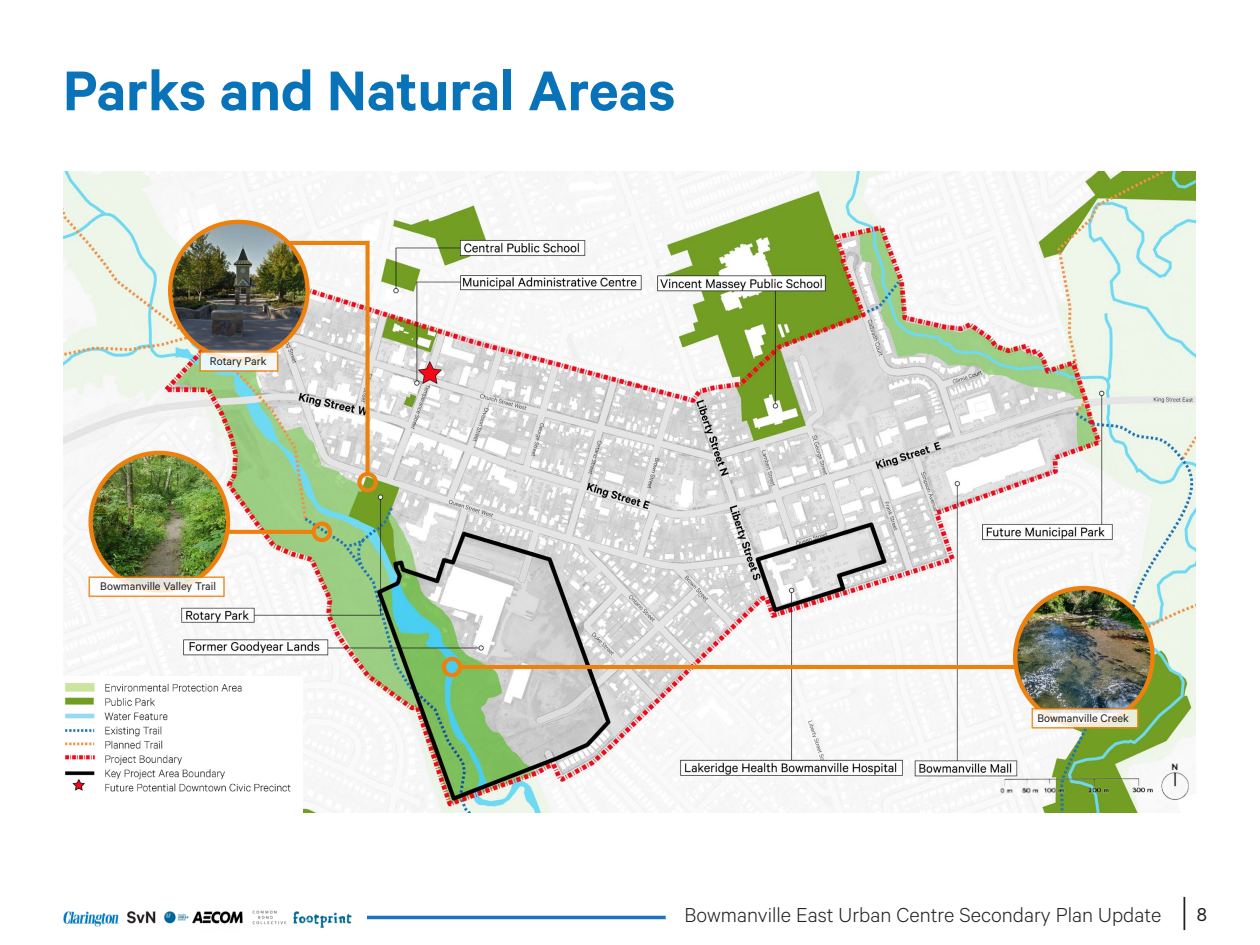
<style>
.page{position:relative;width:1260px;height:945px;background:#fff}
.page>*{position:absolute;margin:0;border:0;box-sizing:border-box;transform-origin:0 0}
.t1{font:600 63px "Calibre";color:#0873b9}
.t2{font:300 22.75px "Calibre";color:#231f20}
.t3{font:21px "Calibre";color:#231f20}
.t4{font:12.42px "Calibre";color:#231f20}
</style>
<div class="page">
<hr style="left:367px;top:916px;width:299px;height:3px;background:#1e72c4">
<hr style="left:1184px;top:897px;width:1px;height:33px;background:#231f20">
<img style="left:63px;top:910px;width:289px;height:18px">
<img style="left:63px;top:172px;width:1132px;height:641px">
<img style="left:63px;top:676px;width:239px;height:137px">
<img style="left:998px;top:757px;width:197px;height:56px">
<svg style="left:366px;top:241px;width:4px;height:231px"></svg>
<div style="left:357px;top:472px;width:21px;height:20px;border:4px solid #ee800e;border-radius:50%"></div>
<hr style="left:288px;top:241px;width:80px;height:4px;background:#ee800e">
<img style="left:170px;top:222px;width:138px;height:137px;border-radius:69px">
<div style="left:168px;top:220px;width:142px;height:141px;border:4px solid #ee800e;border-radius:50%"></div>
<svg style="left:199px;top:351px;width:79px;height:21px"></svg>
<img style="left:91px;top:455px;width:137px;height:133px">
<div style="left:88px;top:451px;width:142px;height:141px;border:4px solid #ee800e;border-radius:50%"></div>
<hr style="left:225px;top:530px;width:89px;height:4px;background:#ee800e">
<div style="left:312px;top:522px;width:20px;height:20px;border:4px solid #ee800e;border-radius:50%"></div>
<svg style="left:88px;top:576px;width:137px;height:21px"></svg>
<img style="left:1015px;top:588px;width:138px;height:127px">
<div style="left:1013px;top:586px;width:142px;height:142px;border:4px solid #ee800e;border-radius:50%"></div>
<hr style="left:460px;top:665px;width:557px;height:4px;background:#ee800e">
<div style="left:442px;top:657px;width:20px;height:20px;border:4px solid #ee800e;border-radius:50%"></div>
<svg style="left:1032px;top:708px;width:107px;height:21px"></svg>
<p class="t1" style="left:63px;top:53px;width:614px">Parks and Natural Areas</p>
<p class="t4" style="left:210px;top:354px;width:58px">Rotary Park</p>
<p class="t4" style="left:100px;top:578px;width:117px">Bowmanville Valley Trail</p>
<p class="t4" style="left:1037px;top:711px;width:93px">Bowmanville Creek</p>
<h2 class="t2" style="left:684px;top:902px;width:478px">Bowmanville East Urban Centre Secondary Plan Update</h2>
<h3 class="t3" style="left:1197px;top:902px;width:12px">8</h3>
</div>
